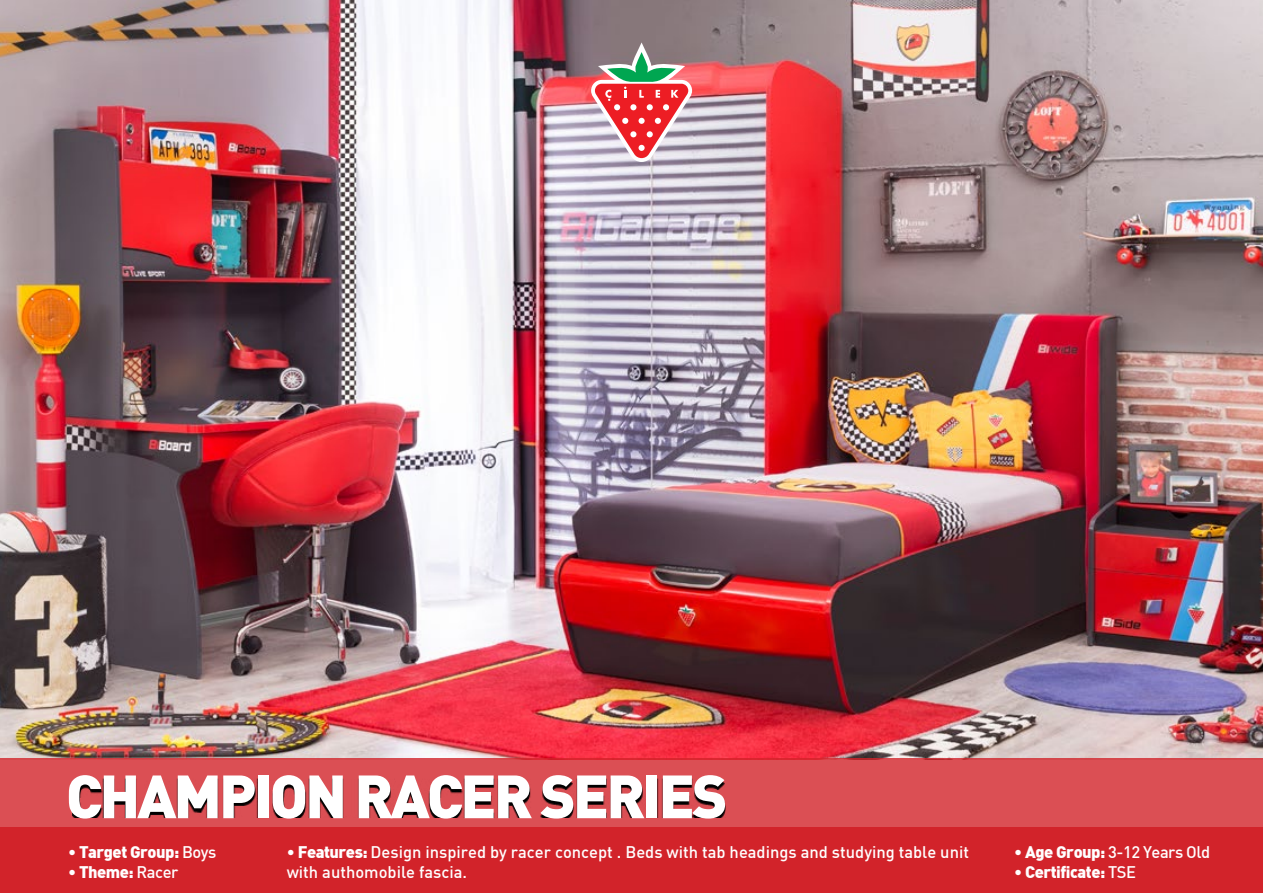
<style>
.page{position:relative;width:1263px;height:893px;background:#fff}
.page>*{position:absolute;margin:0;border:0;box-sizing:border-box;transform-origin:0 0}
.t1{font:900 60px "DI Nbek";letter-spacing:-.05em;color:#fff}
.t2{font:500 16.5px/19.8px "DI Nbek";color:#fff}
.t3{font:900 16.5px "DI Nbek";letter-spacing:-.03em;color:#fff}
.t4{font:500 16.5px "DI Nbek";letter-spacing:-.03em;color:#fff}
.s1{font-family:"DIN Bold";font-weight:700}
.s2{font-weight:500}
.s3{font-weight:900}
</style>
<div class="page">
<img style="left:0;top:0;width:1263px;height:758px">
<div style="left:0;top:827px;width:1263px;height:66px;background:#d2232a"></div>
<svg style="left:591px;top:42px;width:101px;height:120px"></svg>
<div style="left:0;top:758px;width:1263px;height:69px;background:#db4f54"></div>
<svg style="left:72px;top:779px;width:654px;height:39px;background:#521d1f"></svg>
<h1 class="t1" style="left:66px;top:756px;width:663px">CHAMPION RACER SERIES</h1>
<p class="t3" style="left:68px;top:841px;width:150px"><span class="s1">•</span> Target Group: <span class="s2">Boys</span></p>
<p class="t3" style="left:68px;top:860px;width:112px"><span class="s1">•</span> Theme: <span class="s2">Racer</span></p>
<p class="t2" style="left:287px;top:841px;width:684px"><span class="s1">•</span> <span class="s3">Features:</span> Design inspired by racer concept . Beds with tab headings and studying table unit with authomobile fascia.</p>
<p class="t4" style="left:1014px;top:841px;width:197px"><span class="s1">•</span> <span class="s3">Age Group:</span> 3-12 Years Old</p>
<p class="t3" style="left:1014px;top:860px;width:123px"><span class="s1">•</span> Certificate: <span class="s2">TSE</span></p>
</div>
